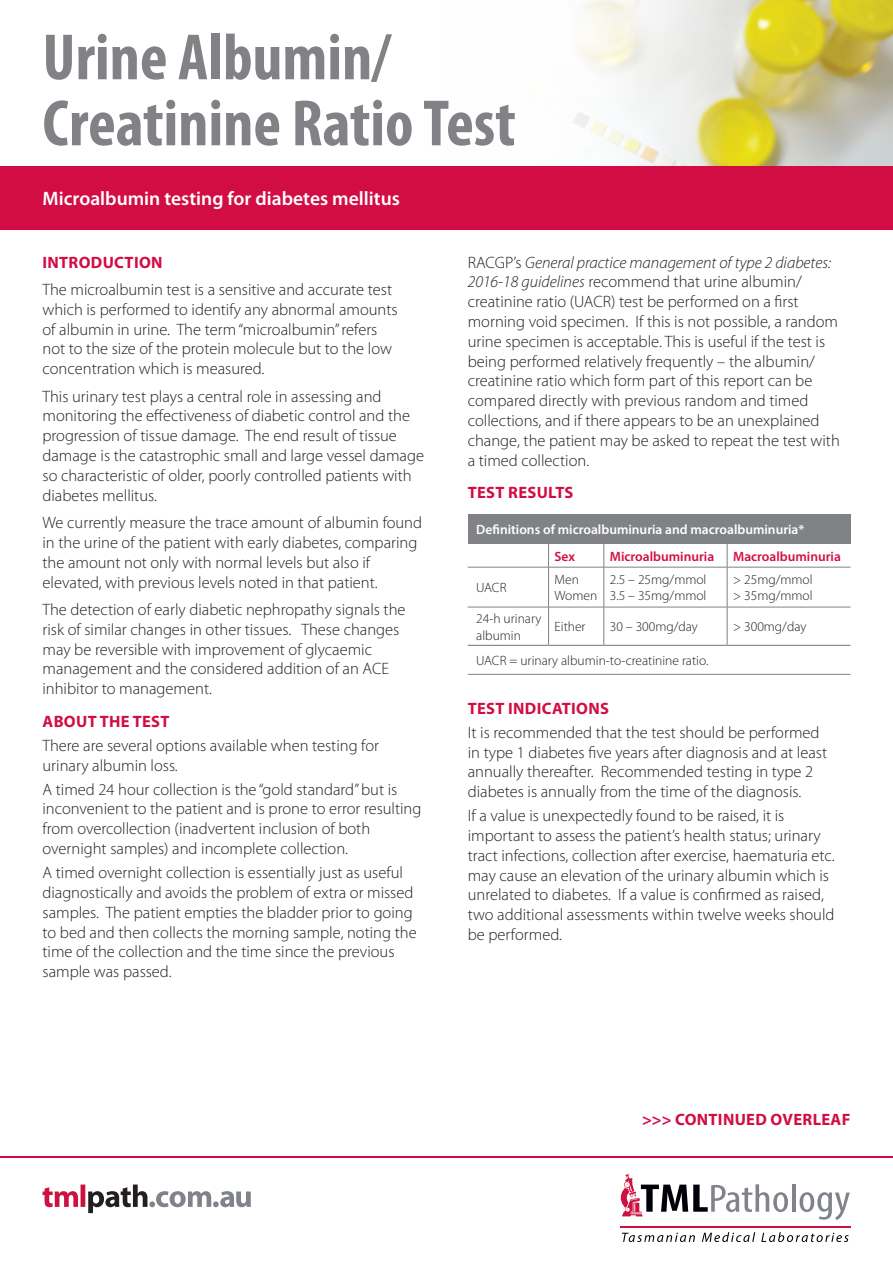
<style>
.page{position:relative;width:893px;height:1263px;background:#fff}
.page>*{position:absolute;margin:0;border:0;box-sizing:border-box;transform-origin:0 0}
.body{font:700 condensed 66px/66px "Myriad Pro";color:#808285}
.t1{font:600 19.5px "Myriad Pro";color:#fff}
.body-2{font:300 16.5px/19.8px "Myriad Pro";color:#231f20}
.body-3{font:700 16.5px "Myriad Pro";letter-spacing:.02em;color:#d20d44}
.t2{font:300 13.5px/16.5px "Myriad Pro";color:#231f20}
.t3{font:600 13.5px/26.5px "Myriad Pro";color:#fff}
.t4{font:600 13.5px "Myriad Pro";color:#d20d44}
.s1{font-style:italic}
.s2{color:#d20d44}
</style>
<div class="page">
<img style="left:735px;top:0;width:158px;height:166px">
<svg style="left:573px;top:0;width:162px;height:166px"></svg>
<div style="left:0;top:166px;width:893px;height:64px;background:#d20d44"></div>
<div style="left:468px;top:514px;width:382px;height:30px;background:#808285"></div>
<hr style="left:468px;top:674px;width:81px;height:1px;background:#808285">
<hr style="left:549px;top:674px;width:55px;height:1px;background:#808285">
<hr style="left:604px;top:674px;width:123px;height:1px;background:#808285">
<hr style="left:727px;top:674px;width:123px;height:1px;background:#808285">
<svg style="left:548px;top:544px;width:1px;height:23px"></svg>
<svg style="left:604px;top:544px;width:1px;height:23px"></svg>
<svg style="left:727px;top:544px;width:1px;height:23px"></svg>
<hr style="left:468px;top:567px;width:81px;height:1px;background:#808285">
<hr style="left:549px;top:567px;width:55px;height:1px;background:#808285">
<hr style="left:548px;top:567px;width:1px;height:40px;background:#808285">
<hr style="left:604px;top:567px;width:123px;height:1px;background:#808285">
<hr style="left:604px;top:567px;width:1px;height:40px;background:#808285">
<hr style="left:727px;top:567px;width:123px;height:1px;background:#808285">
<hr style="left:727px;top:567px;width:1px;height:40px;background:#808285">
<hr style="left:468px;top:607px;width:81px;height:1px;background:#808285">
<hr style="left:549px;top:607px;width:55px;height:1px;background:#808285">
<hr style="left:548px;top:607px;width:1px;height:38px;background:#808285">
<hr style="left:604px;top:607px;width:123px;height:1px;background:#808285">
<hr style="left:604px;top:607px;width:1px;height:38px;background:#808285">
<hr style="left:727px;top:607px;width:123px;height:1px;background:#808285">
<hr style="left:727px;top:607px;width:1px;height:38px;background:#808285">
<hr style="left:468px;top:645px;width:81px;height:1px;background:#808285">
<hr style="left:549px;top:645px;width:55px;height:1px;background:#808285">
<hr style="left:604px;top:645px;width:123px;height:1px;background:#808285">
<hr style="left:727px;top:645px;width:123px;height:1px;background:#808285">
<hr style="left:0;top:1157px;width:893px;height:1px;background:#d20d44">
<hr style="left:620px;top:1226px;width:230px;height:1px;background:#cd1141">
<svg style="left:622px;top:1233px;width:73px;height:9px"></svg>
<svg style="left:702px;top:1232px;width:53px;height:10px"></svg>
<svg style="left:761px;top:1232px;width:88px;height:10px"></svg>
<svg style="left:621px;top:1174px;width:167px;height:42px"></svg>
<hr style="left:792px;top:1184px;width:3px;height:28px;background:#80838a">
<svg style="left:800px;top:1192px;width:50px;height:28px"></svg>
<svg style="left:43px;top:1184px;width:208px;height:29px"></svg>
<p class="body" style="left:43px;top:23px;width:475px">Urine Albumin/<br>Creatinine Ratio Test</p>
<p class="t1" style="left:43px;top:188px;width:359px">Microalbumin testing for diabetes mellitus</p>
<p class="body-3" style="left:43px;top:253px;width:122px">INTRODUCTION</p>
<p class="body-2" style="left:43px;top:280px;width:357px">The microalbumin test is a sensitive and accurate test which is performed to identify any abnormal amounts of albumin in urine. The term “microalbumin” refers not to the size of the protein molecule but to the low concentration which is measured.</p>
<p class="body-2" style="left:43px;top:386px;width:383px">This urinary test plays a central role in assessing and monitoring the effectiveness of diabetic control and the progression of tissue damage. The end result of tissue damage is the catastrophic small and large vessel damage so characteristic of older, poorly controlled patients with diabetes mellitus.</p>
<p class="body-2" style="left:43px;top:513px;width:381px">We currently measure the trace amount of albumin found in the urine of the patient with early diabetes, comparing the amount not only with normal levels but also if elevated, with previous levels noted in that patient.</p>
<p class="body-2" style="left:43px;top:600px;width:364px">The detection of early diabetic nephropathy signals the risk of similar changes in other tissues. These changes may be reversible with improvement of glycaemic management and the considered addition of an ACE inhibitor to management.</p>
<p class="body-3" style="left:43px;top:712px;width:128px">ABOUT THE TEST</p>
<p class="body-2" style="left:43px;top:736px;width:338px">There are several options available when testing for urinary albumin loss.</p>
<p class="body-2" style="left:43px;top:779px;width:380px">A timed 24 hour collection is the “gold standard” but is inconvenient to the patient and is prone to error resulting from overcollection (inadvertent inclusion of both overnight samples) and incomplete collection.</p>
<p class="body-2" style="left:43px;top:863px;width:376px">A timed overnight collection is essentially just as useful diagnostically and avoids the problem of extra or missed samples. The patient empties the bladder prior to going to bed and then collects the morning sample, noting the time of the collection and the time since the previous sample was passed.</p>
<p class="body-2" style="left:468px;top:252px;width:374px">RACGP’s <span class="s1">General practice management of type 2 diabetes:<br>2016-18 guidelines</span> recommend that urine albumin/ creatinine ratio (UACR) test be performed on a first morning void specimen. If this is not possible, a random urine specimen is acceptable. This is useful if the test is being performed relatively frequently – the albumin/ creatinine ratio which form part of this report can be compared directly with previous random and timed collections, and if there appears to be an unexplained change, the patient may be asked to repeat the test with a timed collection.</p>
<p class="body-3" style="left:468px;top:483px;width:107px">TEST RESULTS</p>
<p class="t3" style="left:555px;top:516px;width:251px;text-indent:-78px">Definitions of microalbuminuria and macroalbuminuria*<br><span class="s2">Sex</span></p>
<p class="t4" style="left:610px;top:548px;width:106px">Microalbuminuria</p>
<p class="t4" style="left:733px;top:548px;width:109px">Macroalbuminuria</p>
<p class="t2" style="left:476px;top:580px;width:32px">UACR</p>
<p class="t2" style="left:555px;top:571px;width:44px">Men<br>Women</p>
<p class="t2" style="left:610px;top:571px;width:98px">2.5 – 25mg/mmol<br>3.5 – 35mg/mmol</p>
<p class="t2" style="left:733px;top:571px;width:81px">&gt; 25mg/mmol &gt; 35mg/mmol</p>
<p class="t2" style="left:476px;top:610px;width:67px">24-h urinary albumin</p>
<p class="t2" style="left:555px;top:619px;width:33px">Either</p>
<p class="t2" style="left:610px;top:619px;width:90px">30 – 300mg/day</p>
<p class="t2" style="left:733px;top:619px;width:75px">&gt; 300mg/day</p>
<p class="t2" style="left:476px;top:652px;width:234px">UACR = urinary albumin-to-creatinine ratio.</p>
<p class="body-3" style="left:468px;top:699px;width:143px">TEST INDICATIONS</p>
<p class="body-2" style="left:468px;top:723px;width:361px">It is recommended that the test should be performed in type 1 diabetes five years after diagnosis and at least annually thereafter. Recommended testing in type 2 diabetes is annually from the time of the diagnosis.</p>
<p class="body-2" style="left:468px;top:806px;width:368px">If a value is unexpectedly found to be raised, it is important to assess the patient’s health status; urinary tract infections, collection after exercise, haematuria etc. may cause an elevation of the urinary albumin which is unrelated to diabetes. If a value is confirmed as raised, two additional assessments within twelve weeks should be performed.</p>
<p class="body-3" style="left:642px;top:1111px;width:210px">&gt;&gt;&gt; CONTINUED OVERLEAF</p>
</div>
